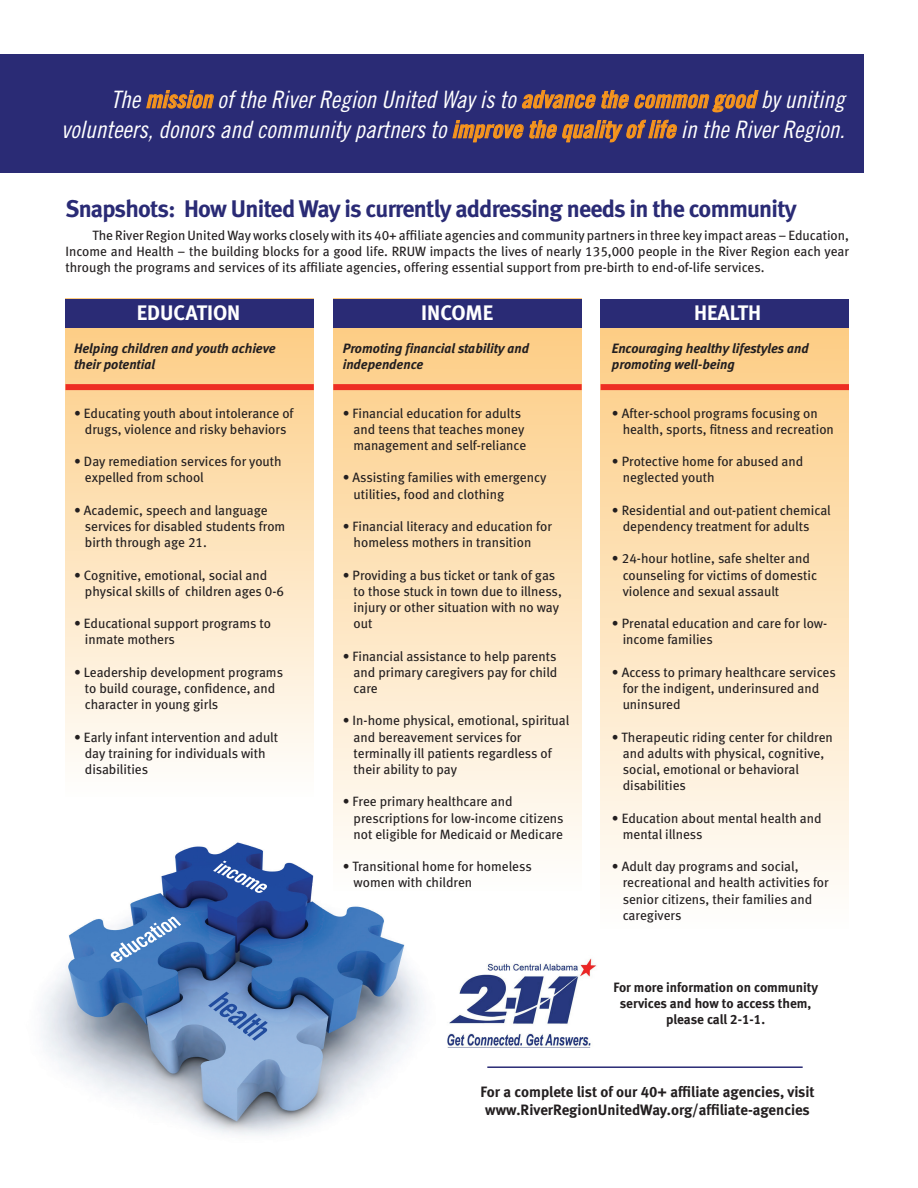
<style>
.page{position:relative;width:918px;height:1188px;background:#fff}
.page>*{position:absolute;margin:0;border:0;box-sizing:border-box;transform-origin:0 0}
.t1{font:24px/30px "Trade Gothic Cond Eighteen Obl";color:#fff;text-align:right}
.t2{font:24px "Meta Bold LF";letter-spacing:-.03em;color:#2a2b75}
.t3{font:21px "Meta Bold LF";color:#fff}
.t4{font:15px/18px "Meta Bold LF";color:#231f20;text-align:center}
.t5{font:13.5px/16.2px "Meta Book LF";color:#231f20}
.t6{font:italic 13.5px/16.2px "Meta Bold LF";color:#231f20}
.t7{font:13.5px/16.2px "Meta Bold LF";color:#231f20;text-align:center}
.s1{font-family:"Trade Gothic Bold Cond Twenty Obl";color:#f7951d}
</style>
<div class="page">
<img style="left:41px;top:842px;width:384px;height:293px">
<svg style="left:110px;top:916px;width:71px;height:47px"></svg>
<svg style="left:213px;top:861px;width:55px;height:33px;background:#4e6cae"></svg>
<svg style="left:208px;top:992px;width:60px;height:49px;background:#6b8fc4"></svg>
<div style="left:601px;top:299px;width:248px;height:629px;background:linear-gradient(to bottom,#fdca7f,#fefefd)"></div>
<div style="left:601px;top:299px;width:248px;height:29px;background:#2a2b75"></div>
<div style="left:333px;top:299px;width:248px;height:592px;background:linear-gradient(to bottom,#fdca7f,#fefefd)"></div>
<div style="left:333px;top:299px;width:248px;height:29px;background:#2a2b75"></div>
<div style="left:65px;top:299px;width:249px;height:498px;background:linear-gradient(to bottom,#fdca7f,#fefefd)"></div>
<div style="left:65px;top:299px;width:249px;height:29px;background:#2a2b75"></div>
<div style="left:0;top:54px;width:864px;height:119px;background:#2a2b75"></div>
<svg style="left:146px;top:90px;width:68px;height:18px"></svg>
<svg style="left:522px;top:90px;width:237px;height:22px"></svg>
<svg style="left:452px;top:120px;width:225px;height:23px"></svg>
<div style="left:65px;top:384px;width:249px;height:6px;background:#ee2d23"></div>
<div style="left:333px;top:384px;width:249px;height:6px;background:#ee2d23"></div>
<div style="left:601px;top:384px;width:248px;height:6px;background:#ee2d23"></div>
<img style="left:447px;top:958px;width:150px;height:89px">
<hr style="left:487px;top:1066px;width:316px;height:2px;background:#2a2b75">
<h1 class="t1" style="left:61px;top:84px;width:785px">The <span class="s1">mission</span> of the River Region United Way is to <span class="s1">advance the common good</span> by uniting volunteers, donors and community partners to <span class="s1">improve the quality of life</span> in the River Region.</h1>
<h1 class="t2" style="left:65px;top:195px;width:733px">Snapshots: How United Way is currently addressing needs in the community</h1>
<p class="t5" style="left:65px;top:227px;width:785px;text-align:justify;text-indent:27px">The River Region United Way works closely with its 40+ affiliate agencies and community partners in three key impact areas – Education, Income and Health – the building blocks for a good life. RRUW impacts the lives of nearly 135,000 people in the River Region each year through the programs and services of its affiliate agencies, offering essential support from pre-birth to end-of-life services.</p>
<h2 class="t3" style="left:137px;top:301px;width:105px">EDUCATION</h2>
<p class="t6" style="left:74px;top:340px;width:203px">Helping children and youth achieve their potential</p>
<p class="t5" style="left:74px;top:405px;width:221px;text-align:center">• Educating youth about intolerance of drugs, violence and risky behaviors</p>
<p class="t5" style="left:85px;top:453px;width:198px;text-indent:-11px">• Day remediation services for youth expelled from school</p>
<p class="t5" style="left:85px;top:502px;width:202px;text-indent:-11px">• Academic, speech and language services for disabled students from birth through age 21.</p>
<p class="t5" style="left:85px;top:567px;width:201px;text-indent:-11px">• Cognitive, emotional, social and physical skills of children ages 0-6</p>
<p class="t5" style="left:85px;top:615px;width:188px;text-indent:-11px">• Educational support programs to inmate mothers</p>
<p class="t5" style="left:85px;top:664px;width:200px;text-indent:-11px">• Leadership development programs to build courage, confidence, and character in young girls</p>
<p class="t5" style="left:85px;top:729px;width:195px;text-indent:-11px">• Early infant intervention and adult day training for individuals with disabilities</p>
<h2 class="t3" style="left:421px;top:301px;width:73px">INCOME</h2>
<p class="t6" style="left:343px;top:340px;width:188px">Promoting financial stability and independence</p>
<p class="t5" style="left:354px;top:405px;width:174px;text-indent:-11px">• Financial education for adults and teens that teaches money management and self-reliance</p>
<p class="t5" style="left:354px;top:470px;width:194px;text-indent:-11px">• Assisting families with emergency utilities, food and clothing</p>
<p class="t5" style="left:354px;top:518px;width:200px;text-indent:-11px">• Financial literacy and education for homeless mothers in transition</p>
<p class="t5" style="left:354px;top:567px;width:210px;text-indent:-11px">• Providing a bus ticket or tank of gas to those stuck in town due to illness, injury or other situation with no way out</p>
<p class="t5" style="left:354px;top:648px;width:205px;text-align:justify;text-indent:-11px">• Financial assistance to help parents and primary caregivers pay for child care</p>
<p class="t5" style="left:354px;top:713px;width:217px;text-indent:-11px">• In-home physical, emotional, spiritual and bereavement services for terminally ill patients regardless of their ability to pay</p>
<p class="t5" style="left:354px;top:794px;width:211px;text-indent:-11px">• Free primary healthcare and prescriptions for low-income citizens not eligible for Medicaid or Medicare</p>
<p class="t5" style="left:354px;top:858px;width:180px;text-indent:-11px">• Transitional home for homeless women with children</p>
<h2 class="t3" style="left:694px;top:301px;width:69px">HEALTH</h2>
<p class="t6" style="left:612px;top:340px;width:198px">Encouraging healthy lifestyles and promoting well-being</p>
<p class="t5" style="left:623px;top:405px;width:213px;text-indent:-11px">• After-school programs focusing on health, sports, fitness and recreation</p>
<p class="t5" style="left:623px;top:453px;width:182px;text-indent:-11px">• Protective home for abused and neglected youth</p>
<p class="t5" style="left:623px;top:502px;width:210px;text-indent:-11px">• Residential and out-patient chemical dependency treatment for adults</p>
<p class="t5" style="left:623px;top:551px;width:196px;text-indent:-11px">• 24-hour hotline, safe shelter and counseling for victims of domestic violence and sexual assault</p>
<p class="t5" style="left:623px;top:615px;width:206px;text-indent:-11px">• Prenatal education and care for low&shy;income families</p>
<p class="t5" style="left:623px;top:664px;width:215px;text-indent:-11px">• Access to primary healthcare services for the indigent, underinsured and uninsured</p>
<p class="t5" style="left:623px;top:729px;width:212px;text-indent:-11px">• Therapeutic riding center for children and adults with physical, cognitive, social, emotional or behavioral disabilities</p>
<p class="t5" style="left:623px;top:810px;width:200px;text-indent:-11px">• Education about mental health and mental illness</p>
<p class="t5" style="left:623px;top:858px;width:208px;text-indent:-11px">• Adult day programs and social, recreational and health activities for senior citizens, their families and caregivers</p>
<p class="t7" style="left:613px;top:979px;width:206px">For more information on community services and how to access them, please call 2-1-1.</p>
<p class="t4" style="left:481px;top:1083px;width:336px">For a complete list of our 40+ affiliate agencies, visit www.RiverRegionUnitedWay.org/affiliate-agencies</p>
</div>
